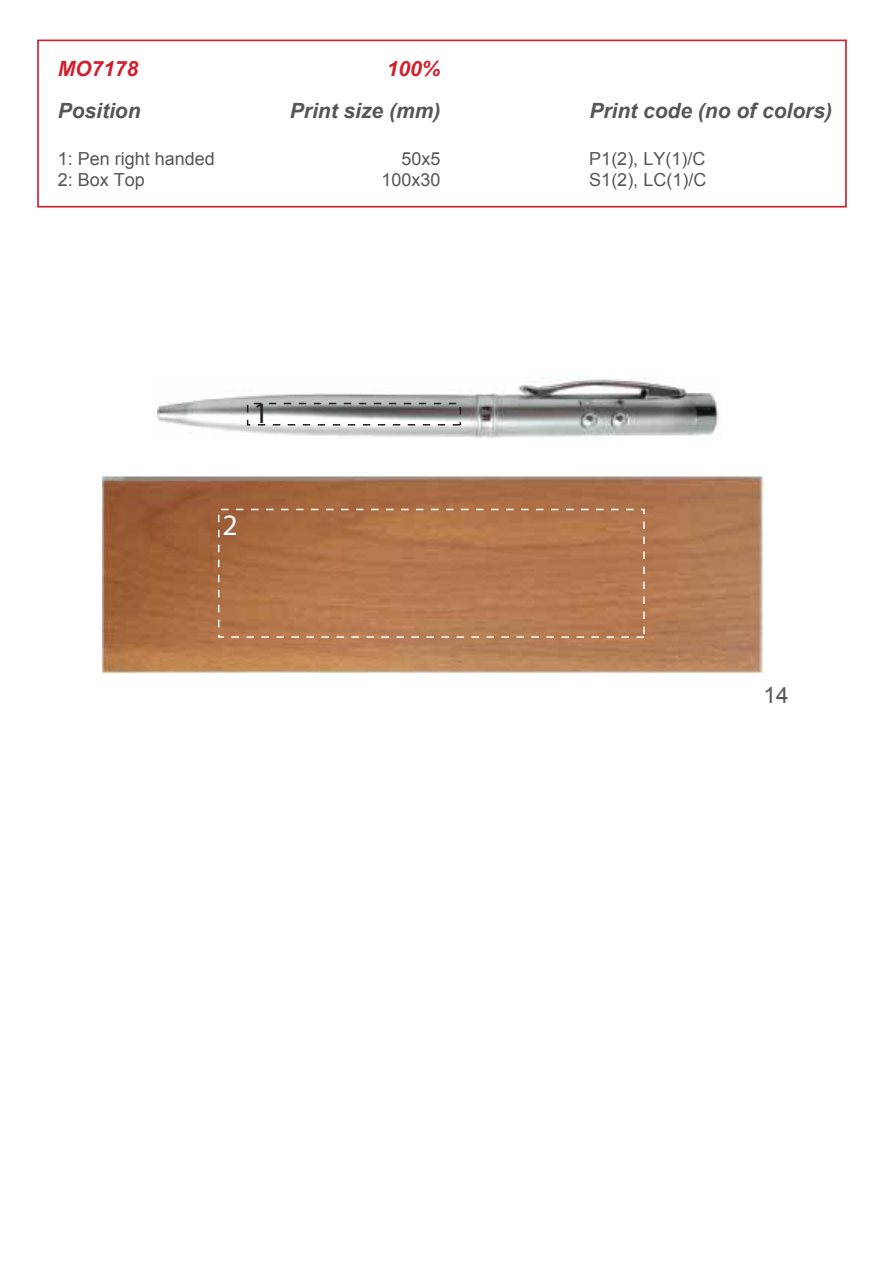
<style>
.page{position:relative;width:893px;height:1263px;background:#fff}
.page>*{position:absolute;margin:0;border:0;box-sizing:border-box;transform-origin:0 0}
.t1{font:29.7px "Myriad Pro";color:#fff}
.t2{font:29.7px "Myriad Pro";color:#231f20}
.t3{font:22.5px "Arial";color:#56565a}
.t4{font:italic 700 21px "Arial";color:#56565a}
.t5{font:italic 700 21px "Arial";color:#d0202e}
.t6{font:18px "Arial";color:#56565a}
</style>
<div class="page">
<img style="left:102px;top:476px;width:662px;height:198px">
<img style="left:158px;top:375px;width:561px;height:64px">
<div style="left:218px;top:509px;width:427px;height:129px;border:2px dashed #fff"></div>
<div style="left:247px;top:403px;width:214px;height:22px;border:2px dashed #231f20"></div>
<div style="left:37px;top:40px;width:810px;height:168px;border:2px solid #d0202e"></div>
<p class="t5" style="left:58px;top:55px;width:82px">MO7178</p>
<p class="t5" style="left:387px;top:55px;width:55px">100%</p>
<p class="t4" style="left:58px;top:97px;width:84px">Position</p>
<p class="t4" style="left:290px;top:97px;width:152px">Print size (mm)</p>
<p class="t4" style="left:589px;top:97px;width:244px">Print code (no of colors)</p>
<p class="t6" style="left:58px;top:147px;width:159px">1: Pen right handed</p>
<p class="t6" style="left:401px;top:147px;width:41px">50x5</p>
<p class="t6" style="left:589px;top:147px;width:118px">P1(2), LY(1)/C</p>
<p class="t6" style="left:58px;top:168px;width:89px">2: Box Top</p>
<p class="t6" style="left:381px;top:168px;width:61px">100x30</p>
<p class="t6" style="left:589px;top:168px;width:119px">S1(2), LC(1)/C</p>
<h1 class="t2" style="left:254px;top:395px;width:17px">1</h1>
<h1 class="t1" style="left:223px;top:507px;width:17px">2</h1>
<p class="t3" style="left:764px;top:680px;width:27px">14</p>
</div>
